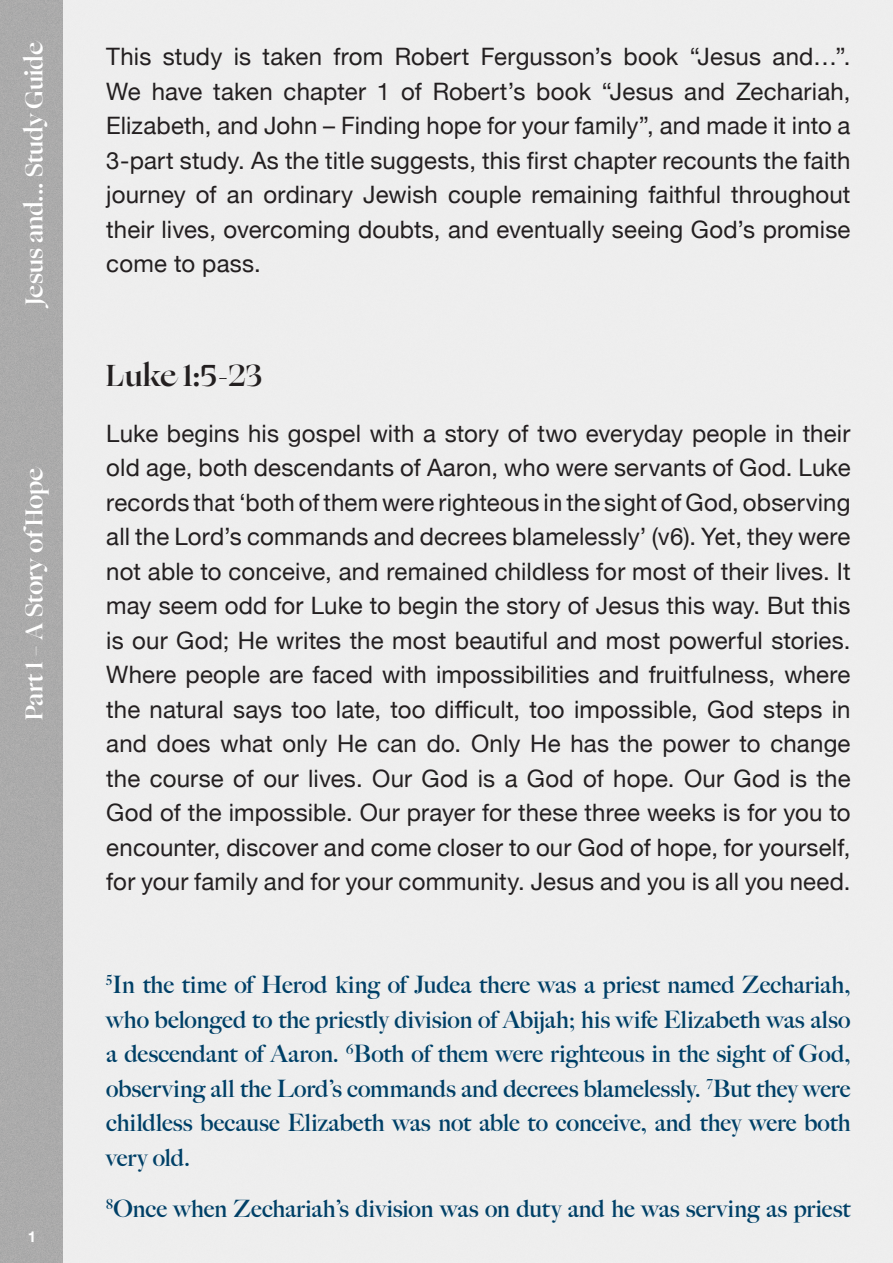
<style>
.page{position:relative;width:893px;height:1263px;background:#fff}
.page>*{position:absolute;margin:0;border:0;box-sizing:border-box;transform-origin:0 0}
.Section_Title{font:700 30px "Ogg";letter-spacing:.005em;color:#231f20}
.t1{font:24px/34.5px "Helvetica Neue";letter-spacing:.005em;color:#231f20;text-align:justify}
.Song{font:700 24px/34.5px "Big Caslon FB";letter-spacing:.005em;color:#004067;text-align:justify}
.t2{font:700 24px "Ogg";letter-spacing:-.005em;color:#fff}
.t3{font:700 15px "Helvetica Neue";color:#fff}
</style>
<div class="page">
<div style="left:0;top:0;width:64px;height:1263px;background:#ababab"></div>
<div style="left:64px;top:0;width:829px;height:1263px;background:#eee"></div>
<p class="t2" style="left:18px;top:305px;width:266px;rotate:-90deg">Jesus and... Study Guide</p>
<p class="t1" style="left:106px;top:41px;width:746px">This study is taken from Robert Fergusson’s book “Jesus and…”.<br>We have taken chapter 1 of Robert’s book “Jesus and Zechariah, Elizabeth, and John – Finding hope for your family”, and made it into a 3-part study. As the title suggests, this first chapter recounts the faith journey of an ordinary Jewish couple remaining faithful throughout their lives, overcoming doubts, and eventually seeing God’s promise come to pass.</p>
<p class="t2" style="left:18px;top:720px;width:256px;rotate:-90deg">Part 1 – A Story ofHope</p>
<p class="t3" style="left:28px;top:1224px;width:10px">1</p>
<p class="Section_Title" style="left:106px;top:355px;width:158px">Luke 1:5-23</p>
<p class="t1" style="left:106px;top:417px;width:746px">Luke begins his gospel with a story of two everyday people in their old age, both descendants of Aaron, who were servants of God. Luke records that ‘both of them were righteous in the sight of God, observing all the Lord’s commands and decrees blamelessly’ (v6). Yet, they were not able to conceive, and remained childless for most of their lives. It may seem odd for Luke to begin the story of Jesus this way. But this is our God; He writes the most beautiful and most powerful stories.<br>Where people are faced with impossibilities and fruitfulness, where the natural says too late, too difficult, too impossible, God steps in and does what only He can do. Only He has the power to change the course of our lives. Our God is a God of hope. Our God is the God of the impossible. Our prayer for these three weeks is for you to encounter, discover and come closer to our God of hope, for yourself, for your family and for your community. Jesus and you is all you need.</p>
<p class="Song" style="left:106px;top:968px;width:746px"><sup>5</sup>In the time of Herod king of Judea there was a priest named Zechariah, who belonged to the priestly division of Abijah; his wife Elizabeth was also a descendant of Aaron. <sup>6</sup>Both of them were righteous in the sight of God, observing all the Lord’s commands and decrees blamelessly. <sup>7</sup>But they were childless because Elizabeth was not able to conceive, and they were both very old.</p>
<p class="Song" style="left:106px;top:1192px;width:746px"><sup>8</sup>Once when Zechariah’s division was on duty and he was serving as priest</p>
</div>
